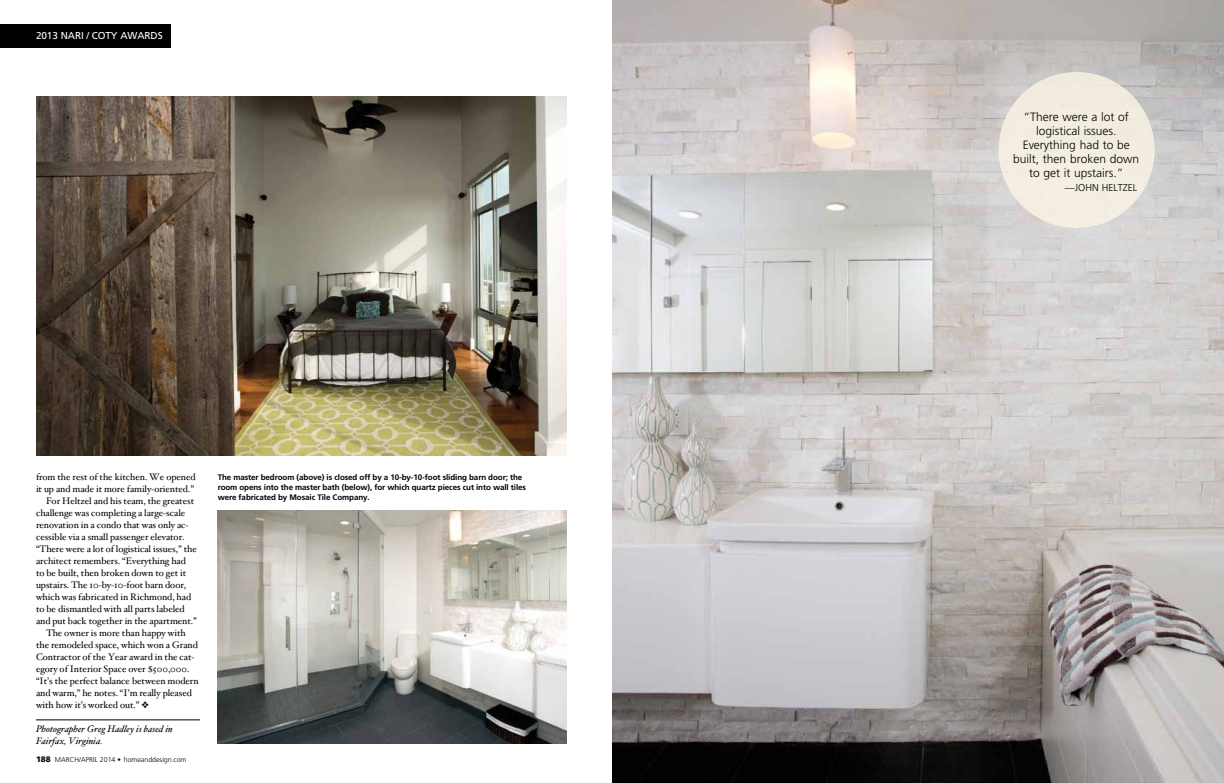
<style>
.page{position:relative;width:1224px;height:783px;background:#fff}
.page>*{position:absolute;margin:0;border:0;box-sizing:border-box;transform-origin:0 0}
.t1{font:300 12px/14px "Frutiger";color:#000;text-align:center}
.t2{font:10px "Frutiger";letter-spacing:-.01em;color:#fff}
.t3{font:300 10px "Frutiger";color:#000}
.t4{font:9.5px "Hoefler Text";letter-spacing:-.005em;color:#000}
.t5{font:italic 9.5px/12px "Hoefler Text";color:#000}
.t6{font:700 8px/10px "Frutiger";letter-spacing:-.01em;color:#000}
.t7{font:300 7px "Frutiger";color:#000}
.s1{font-weight:900;font-size:8px}
</style>
<div class="page">
<img style="left:612px;top:0;width:612px;height:783px">
<img style="left:36px;top:96px;width:531px;height:360px">
<img style="left:218px;top:510px;width:349px;height:234px">
<div style="left:999px;top:72px;width:156px;height:156px;background:#f3ede1;border-radius:50%"></div>
<hr style="left:36px;top:720px;width:164px;height:1px;background:#000">
<div style="left:0;top:24px;width:171px;height:24px;background:#000"></div>
<p class="t2" style="left:36px;top:30px;width:33px">2013 NAR</p>
<p class="t2" style="left:81px;top:30px;width:82px">I / COTY AWARDS</p>
<p class="t4" style="left:36px;top:471px;width:161px">from the rest of the kitchen. We opened</p>
<p class="t4" style="left:36px;top:483px;width:160px">it up and made it more family-oriented.”</p>
<p class="t4" style="left:46px;top:495px;width:150px">For Heltzel and his team, the greatest</p>
<p class="t4" style="left:36px;top:507px;width:151px">challenge was completing a large-scale</p>
<p class="t4" style="left:36px;top:519px;width:154px">renovation in a condo that was only ac-</p>
<p class="t4" style="left:36px;top:531px;width:150px">cessible via a small passenger elevator.</p>
<p class="t4" style="left:36px;top:543px;width:162px">“There were a lot of logistical issues,” the</p>
<p class="t4" style="left:36px;top:555px;width:151px">architect remembers. “Everything had</p>
<p class="t4" style="left:36px;top:567px;width:152px">to be built, then broken down to get it</p>
<p class="t4" style="left:36px;top:579px;width:152px">upstairs. The 10-by-10-foot barn door,</p>
<p class="t4" style="left:36px;top:591px;width:157px">which was fabricated in Richmond, had</p>
<p class="t4" style="left:36px;top:603px;width:150px">to be dismantled with all parts labeled</p>
<p class="t4" style="left:36px;top:615px;width:162px">and put back together in the apartment.”</p>
<p class="t4" style="left:46px;top:627px;width:141px">The owner is more than happy with</p>
<p class="t4" style="left:36px;top:639px;width:163px">the remodeled space, which won a Grand</p>
<p class="t4" style="left:36px;top:651px;width:160px">Contractor of the Year award in the cat-</p>
<p class="t4" style="left:36px;top:663px;width:155px">egory of Interior Space over $500,000.</p>
<p class="t4" style="left:36px;top:675px;width:164px">“It’s the perfect balance between modern</p>
<p class="t4" style="left:36px;top:687px;width:157px">and warm,” he notes. “I’m really pleased</p>
<p class="t4" style="left:36px;top:699px;width:114px">with how it’s worked out.” ❖</p>
<p class="t5" style="left:36px;top:723px;width:138px">Photographer Greg Hadley is based in<br>Fairfax, Virginia.</p>
<p class="t7" style="left:36px;top:756px;width:152px"><span class="s1">188</span> MARCH/APRIL 2014 • homeanddesign.com</p>
<p class="t6" style="left:218px;top:472px;width:310px">The master bedroom (above) is closed off by a 10-by-10-foot sliding barn door; the room opens into the master bath (below), for which quartz pieces cut into wall tiles were fabricated by Mosaic Tile Company.</p>
<p class="t1" style="left:1013px;top:110px;width:127px">“There were a lot of logistical issues.<br>Everything had to be built, then broken down to get it upstairs.”</p>
<p class="t3" style="left:1065px;top:182px;width:21px">—JOHN</p>
<p class="t3" style="left:1102px;top:182px;width:7px">HELT</p>
<p class="t3" style="left:1123px;top:182px;width:11px">ZEL</p>
</div>
